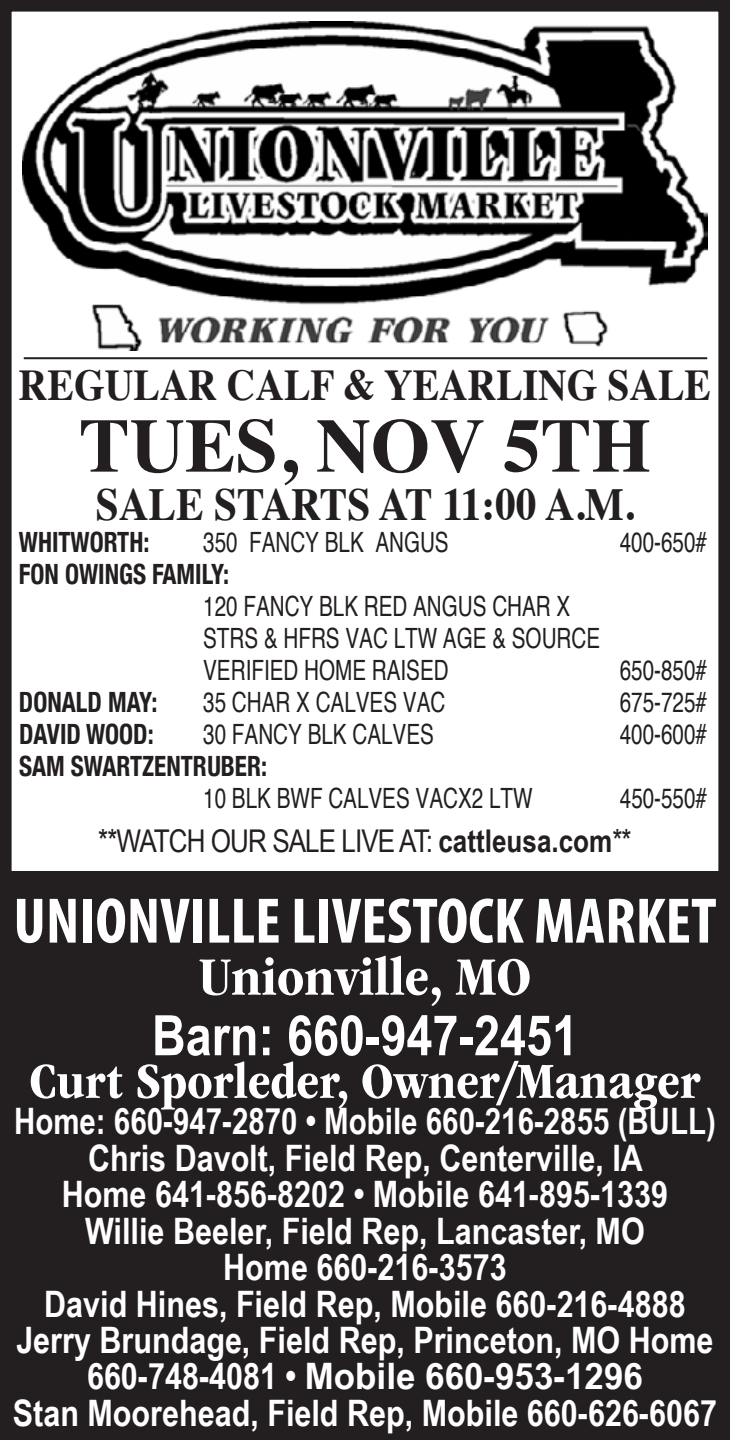
<style>
.page{position:relative;width:730px;height:1440px;background:#fff}
.page>*{position:absolute;margin:0;border:0;box-sizing:border-box;transform-origin:0 0}
.t1{font:700 76px "Times";color:#231f20}
.t2{font:700 condensed 64.8px "Myriad Pro";color:#fff}
.t3{font:700 56px "Arial Narrow";color:#fff}
.t4{font:700 condensed 56px "ITC Garamond Std";color:#fff}
.t5{font:700 condensed 52.4px "ITC Garamond Std";color:#fff}
.t6{font:700 46px "Times";color:#231f20;scale:.9 1}
.t7{font:700 44px "Times";color:#231f20;scale:.9 1}
.t8{font:700 36.4px/36.4px "Arial Narrow";color:#fff;text-align:center}
.t9{font:31.2px "Arial Narrow";letter-spacing:-.03em;color:#231f20}
.t10{font:condensed 28px/32px "Helvetica";color:#231f20;scale:.9 1}
.t11{font:700 condensed 28px "Helvetica Neue";color:#231f20;scale:.9 1}
.s1{font-weight:700}
</style>
<div class="page">
<div style="left:0;top:0;width:729px;height:1440px;border:12px solid #231f20"></div>
<img style="left:22px;top:21px;width:684px;height:330px">
<hr style="left:24px;top:357px;width:682px;height:2px;background:#231f20">
<div style="left:0;top:871px;width:729px;height:569px;background:#231f20"></div>
<p class="t7" style="left:19px;top:343px;width:769px">REGULAR CALF &amp; YEARLING SALE</p>
<h1 class="t1" style="left:79px;top:373px;width:572px">TUES, NOV 5TH</h1>
<p class="t6" style="left:96px;top:460px;width:599px">SALE STARTS AT 11:00 A.M.</p>
<p class="t11" style="left:19px;top:518px;width:146px">WHITWORTH:</p>
<p class="t10" style="left:203px;top:525px;width:274px">350 FANCY BLK ANGUS</p>
<p class="t10" style="left:619px;top:525px;width:98px">400-650#</p>
<p class="t11" style="left:19px;top:550px;width:235px">FON OWINGS FAMILY:</p>
<p class="t10" style="left:203px;top:589px;width:442px">120 FANCY BLK RED ANGUS CHAR X<br>STRS &amp; HFRS VAC LTW AGE &amp; SOURCE<br>VERIFIED HOME RAISED</p>
<p class="t10" style="left:619px;top:653px;width:98px">650-850#</p>
<p class="t11" style="left:19px;top:678px;width:155px">DONALD MAY:</p>
<p class="t10" style="left:203px;top:685px;width:270px">35 CHAR X CALVES VAC</p>
<p class="t10" style="left:619px;top:685px;width:98px">675-725#</p>
<p class="t11" style="left:19px;top:710px;width:151px">DAVID WOOD:</p>
<p class="t10" style="left:203px;top:717px;width:257px">30 FANCY BLK CALVES</p>
<p class="t10" style="left:619px;top:717px;width:98px">400-600#</p>
<p class="t11" style="left:19px;top:742px;width:277px">SAM SWARTZENTRUBER:</p>
<p class="t10" style="left:203px;top:781px;width:367px">10 BLK BWF CALVES VACX2 LTW</p>
<p class="t10" style="left:619px;top:781px;width:98px">450-550#</p>
<p class="t9" style="left:98px;top:819px;width:534px">**WATCH OUR SALE LIVE AT: <span class="s1">cattleusa.com</span>**</p>
<h2 class="t2" style="left:13px;top:881px;width:704px">UNIONVILLE LIVESTOCK MARKET</h2>
<h3 class="t4" style="left:199px;top:945px;width:334px">Unionville, MO</h3>
<h3 class="t3" style="left:152px;top:993px;width:427px">Barn: 660-947-2451</h3>
<h3 class="t5" style="left:29px;top:1052px;width:672px">Curt Sporleder, Owner/Manager</h3>
<p class="t8" style="left:13px;top:1101px;width:705px">Home: 660-947-2870 • Mobile 660-216-2855 (BULL)<br>Chris Davolt, Field Rep, Centerville, IA<br>Home 641-856-8202 • Mobile 641-895-1339<br>Willie Beeler, Field Rep, Lancaster, MO<br>Home 660-216-3573<br>David Hines, Field Rep, Mobile 660-216-4888<br>Jerry Brundage, Field Rep, Princeton, MO Home 660-748-4081 • Mobile 660-953-1296<br>Stan Moorehead, Field Rep, Mobile 660-626-6067</p>
</div>
